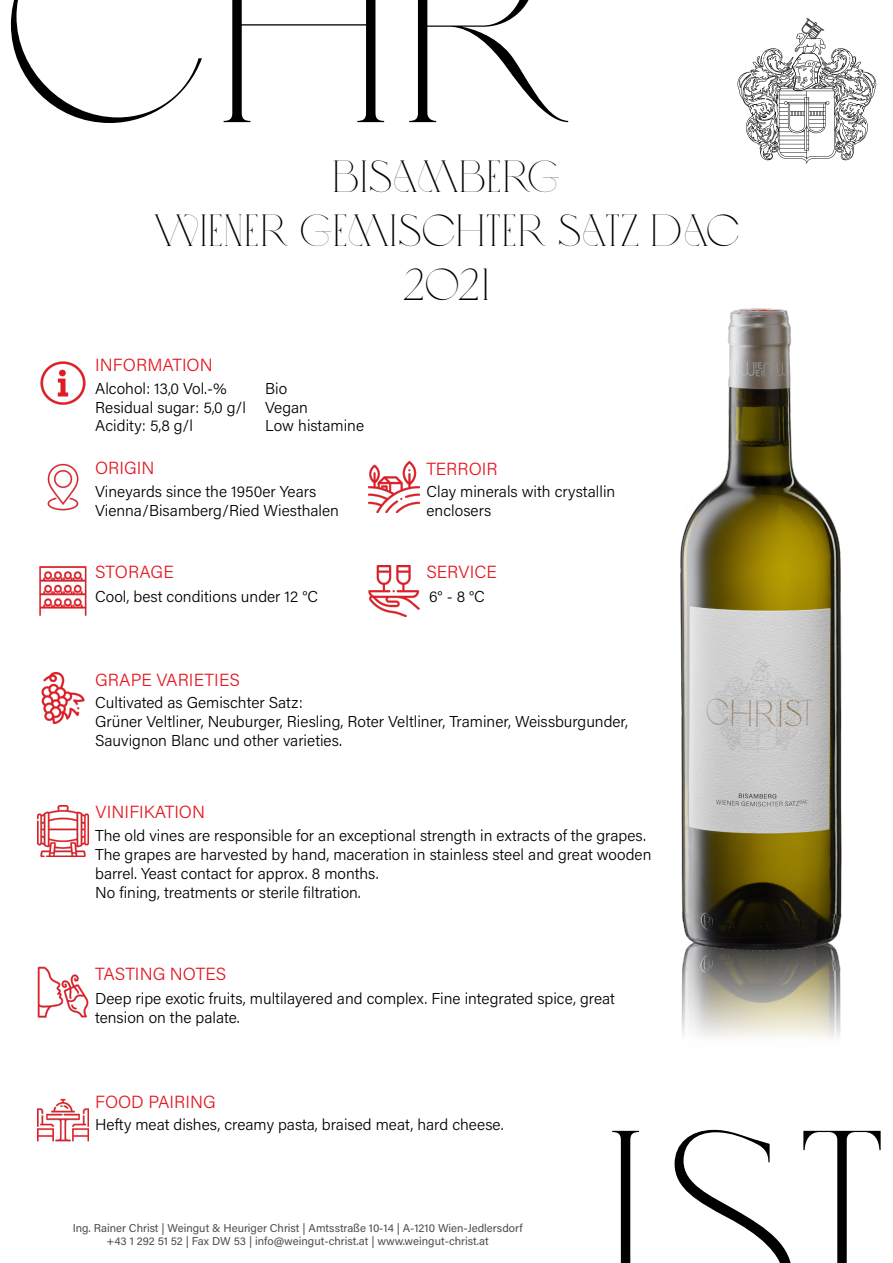
<style>
.page{position:relative;width:893px;height:1263px;background:#fff}
.page>*{position:absolute;margin:0;border:0;box-sizing:border-box;transform-origin:0 0}
.t1{font:278.25px "Love";color:#000}
.t2{font:45px "Love";color:#000}
.t3{font:300 17.55px "Acumin Pro";color:#e41a23}
.t4{font:300 15.75px/18.9px "Acumin Pro";color:#000}
.t5{font:11.4px "Acumin Pro";color:#4d4d4d}
</style>
<div class="page">
<svg style="left:737px;top:18px;width:140px;height:146px"></svg>
<img style="left:681px;top:973px;width:160px;height:65px">
<img style="left:680px;top:308px;width:162px;height:665px">
<img style="left:40px;top:361px;width:46px;height:44px">
<img style="left:369px;top:462px;width:51px;height:50px">
<img style="left:47px;top:463px;width:32px;height:48px">
<img style="left:39px;top:566px;width:48px;height:50px">
<img style="left:369px;top:565px;width:51px;height:51px">
<img style="left:38px;top:967px;width:50px;height:51px">
<img style="left:38px;top:805px;width:50px;height:51px">
<img style="left:41px;top:672px;width:44px;height:51px">
<img style="left:38px;top:1098px;width:50px;height:44px">
<p class="t1" style="left:0;top:-118px;width:865px">CHRIST</p>
<p class="t2" style="left:332px;top:153px;width:230px">BISAMBERG</p>
<p class="t2" style="left:153px;top:207px;width:589px">WIENER GEMISCHTER SATZ DAC</p>
<p class="t2" style="left:402px;top:261px;width:90px">2021</p>
<p class="t3" style="left:95px;top:353px;width:119px">INFORMATION</p>
<p class="t4" style="left:95px;top:378px;width:133px">Alcohol: 13,0 Vol.-%</p>
<p class="t4" style="left:95px;top:397px;width:153px">Residual sugar: 5,0 g/l</p>
<p class="t4" style="left:95px;top:416px;width:100px">Acidity: 5,8 g/l</p>
<p class="t4" style="left:265px;top:378px;width:24px">Bio</p>
<p class="t4" style="left:265px;top:397px;width:44px">Vegan</p>
<p class="t4" style="left:265px;top:416px;width:101px">Low histamine</p>
<p class="t3" style="left:95px;top:456px;width:61px">ORIGIN</p>
<p class="t3" style="left:426px;top:456px;width:73px">TERROIR</p>
<p class="t4" style="left:95px;top:481px;width:223px">Vineyards since the 1950er Years</p>
<p class="t4" style="left:95px;top:500px;width:245px">Vienna/Bisamberg/Ried Wiesthalen</p>
<p class="t4" style="left:427px;top:481px;width:190px">Clay minerals with crystallin enclosers</p>
<p class="t3" style="left:95px;top:560px;width:80px">STORAGE</p>
<p class="t3" style="left:426px;top:560px;width:72px">SERVICE</p>
<p class="t4" style="left:95px;top:586px;width:225px">Cool, best conditions under 12 °C</p>
<p class="t4" style="left:429px;top:586px;width:57px">6° - 8 °C</p>
<p class="t3" style="left:95px;top:667px;width:146px">GRAPE VARIETIES</p>
<p class="t4" style="left:95px;top:693px;width:209px">Cultivated as Gemischter Satz:</p>
<p class="t4" style="left:95px;top:711px;width:534px">Grüner Veltliner, Neuburger, Riesling, Roter Veltliner, Traminer, Weissburgunder,<br>Sauvignon Blanc und other varieties.</p>
<p class="t3" style="left:96px;top:800px;width:111px">VINIFIKATION</p>
<p class="t4" style="left:95px;top:826px;width:558px">The old vines are responsible for an exceptional strength in extracts of the grapes.<br>The grapes are harvested by hand, maceration in stainless steel and great wooden barrel. Yeast contact for approx. 8 months.</p>
<p class="t4" style="left:95px;top:882px;width:267px">No fining, treatments or sterile filtration.</p>
<p class="t3" style="left:95px;top:962px;width:133px">TASTING NOTES</p>
<p class="t4" style="left:95px;top:988px;width:521px">Deep ripe exotic fruits, multilayered and complex. Fine integrated spice, great</p>
<p class="t4" style="left:95px;top:1007px;width:146px">tension on the palate.</p>
<p class="t3" style="left:95px;top:1089px;width:122px">FOOD PAIRING</p>
<p class="t4" style="left:95px;top:1115px;width:410px">Hefty meat dishes, creamy pasta, braised meat, hard cheese.</p>
<p class="t1" style="left:28px;top:1085px;width:865px">CHRIST</p>
<p class="t5" style="left:73px;top:1219px;width:451px">Ing. Rainer Christ | Weingut &amp; Heuriger Christ | Amtsstraße 10-14 | A-1210 Wien-Jedlersdorf</p>
<p class="t5" style="left:106px;top:1233px;width:384px">+43 1 292 51 52 | Fax DW 53 | info@weingut-christ.at | www.weingut-christ.at</p>
</div>
